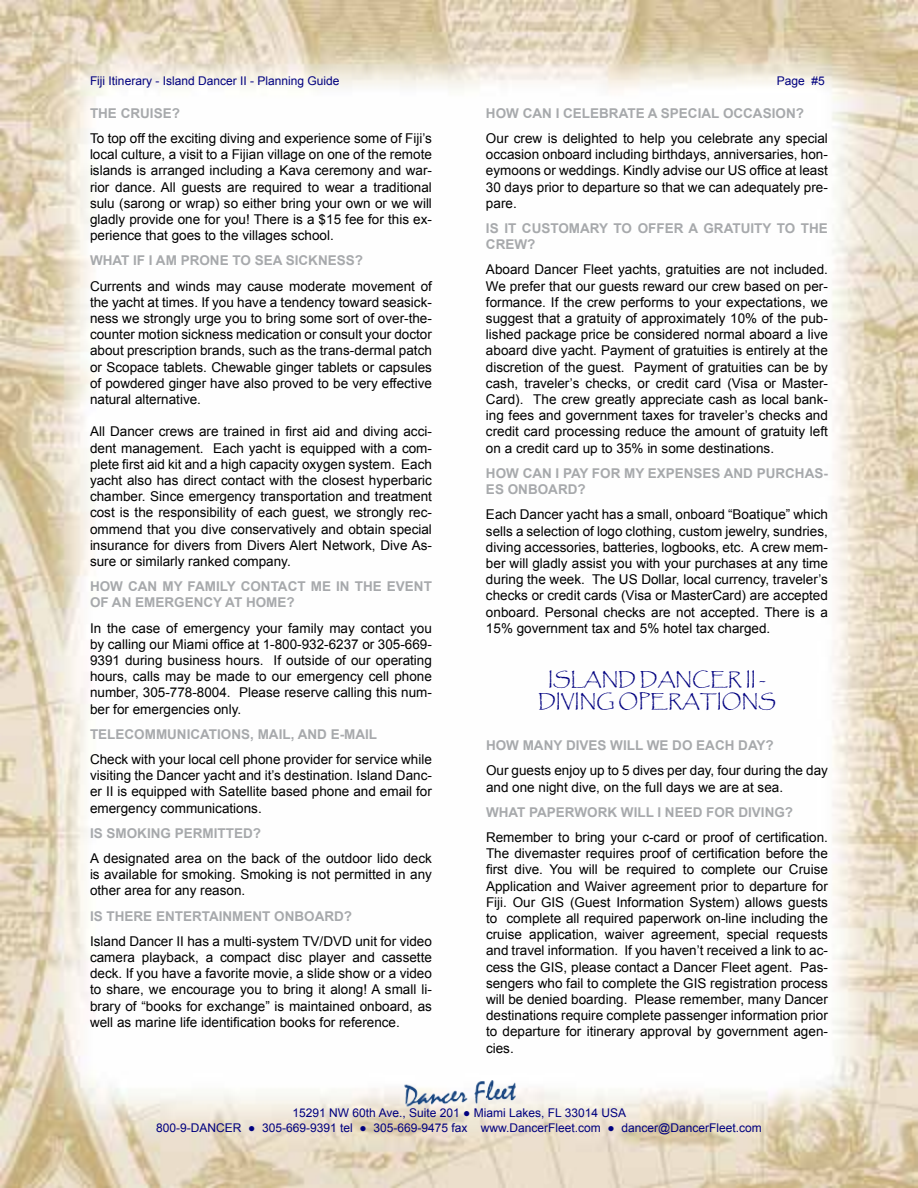
<style>
.page{position:relative;width:918px;height:1188px;background:#fff}
.page>*{position:absolute;margin:0;border:0;box-sizing:border-box;transform-origin:0 0}
.t1{font:18px/21.6px "Papyrus";color:#00007f;text-align:center}
.t2{font:13.5px/16.2px "Arial";color:#000;text-align:justify}
.t3{font:700 13.5px/16.2px "Arial";color:#a7a9ac}
.t4{font:12px/14.4px "Arial";color:#00007f;text-align:center}
</style>
<div class="page">
<img style="left:0;top:0;width:918px;height:1188px">
<img style="left:404px;top:1080px;width:112px;height:28px">
<p class="t4" style="left:90px;top:74px;width:251px">Fiji Itinerary - Island Dancer II - Planning Guide</p>
<p class="t4" style="left:777px;top:74px;width:50px">Page #5</p>
<p class="t3" style="left:90px;top:105px;width:92px">THE CRUISE?</p>
<p class="t2" style="left:90px;top:130px;width:343px">To top off the exciting diving and experience some of Fiji’s local culture, a visit to a Fijian village on one of the remote islands is arranged including a Kava ceremony and war&shy;rior dance. All guests are required to wear a traditional sulu (sarong or wrap) so either bring your own or we will gladly provide one for you! There is a $15 fee for this ex&shy;perience that goes to the villages school.</p>
<p class="t3" style="left:90px;top:253px;width:275px">WHAT IF I AM PRONE TO SEA SICKNESS?</p>
<p class="t2" style="left:90px;top:278px;width:343px">Currents and winds may cause moderate movement of the yacht at times. If you have a tendency toward seasick&shy;ness we strongly urge you to bring some sort of over-the&shy;counter motion sickness medication or consult your doctor about prescription brands, such as the trans-dermal patch or Scopace tablets. Chewable ginger tablets or capsules of powdered ginger have also proved to be very effective natural alternative.</p>
<p class="t2" style="left:90px;top:424px;width:344px">All Dancer crews are trained in first aid and diving acci&shy;dent management. Each yacht is equipped with a com&shy;plete first aid kit and a high capacity oxygen system. Each yacht also has direct contact with the closest hyperbaric chamber. Since emergency transportation and treatment cost is the responsibility of each guest, we strongly rec&shy;ommend that you dive conservatively and obtain special insurance for divers from Divers Alert Network, Dive As&shy;sure or similarly ranked company.</p>
<p class="t3" style="left:90px;top:579px;width:343px">HOW CAN MY FAMILY CONTACT ME IN THE EVENT<br>OF AN EMERGENCY AT HOME?</p>
<p class="t2" style="left:90px;top:620px;width:343px">In the case of emergency your family may contact you by calling our Miami office at 1-800-932-6237 or 305-669- 9391 during business hours. If outside of our operating hours, calls may be made to our emergency cell phone number, 305-778-8004. Please reserve calling this num&shy;ber for emergencies only.</p>
<p class="t3" style="left:90px;top:726px;width:289px">TELECOMMUNICATIONS, MAIL, AND E-MAIL</p>
<p class="t2" style="left:90px;top:751px;width:343px">Check with your local cell phone provider for service while visiting the Dancer yacht and it’s destination. Island Danc&shy;er II is equipped with Satellite based phone and email for emergency communications.</p>
<p class="t3" style="left:90px;top:825px;width:173px">IS SMOKING PERMITTED?</p>
<p class="t2" style="left:90px;top:850px;width:343px">A designated area on the back of the outdoor lido deck is available for smoking. Smoking is not permitted in any other area for any reason.</p>
<p class="t3" style="left:90px;top:908px;width:264px">IS THERE ENTERTAINMENT ONBOARD?</p>
<p class="t2" style="left:90px;top:933px;width:344px">Island Dancer II has a multi-system TV/DVD unit for video camera playback, a compact disc player and cassette deck. If you have a favorite movie, a slide show or a video to share, we encourage you to bring it along! A small li&shy;brary of “books for exchange” is maintained onboard, as well as marine life identification books for reference.</p>
<p class="t3" style="left:486px;top:105px;width:320px">HOW CAN I CELEBRATE A SPECIAL OCCASION?</p>
<p class="t2" style="left:486px;top:130px;width:343px">Our crew is delighted to help you celebrate any special occasion onboard including birthdays, anniversaries, hon&shy;eymoons or weddings. Kindly advise our US office at least 30 days prior to departure so that we can adequately pre&shy;pare.</p>
<p class="t3" style="left:486px;top:221px;width:343px">IS IT CUSTOMARY TO OFFER A GRATUITY TO THE<br>CREW?</p>
<p class="t2" style="left:486px;top:262px;width:344px">Aboard Dancer Fleet yachts, gratuities are not included.<br>We prefer that our guests reward our crew based on per&shy;formance. If the crew performs to your expectations, we suggest that a gratuity of approximately 10% of the pub&shy;lished package price be considered normal aboard a live aboard dive yacht. Payment of gratuities is entirely at the discretion of the guest. Payment of gratuities can be by cash, traveler’s checks, or credit card (Visa or Master-Card). The crew greatly appreciate cash as local bank&shy;ing fees and government taxes for traveler’s checks and credit card processing reduce the amount of gratuity left on a credit card up to 35% in some destinations.</p>
<p class="t3" style="left:486px;top:465px;width:343px">HOW CAN I PAY FOR MY EXPENSES AND PURCHAS-<br>ES ONBOARD?</p>
<p class="t2" style="left:486px;top:507px;width:344px">Each Dancer yacht has a small, onboard “Boatique” which sells a selection of logo clothing, custom jewelry, sundries, diving accessories, batteries, logbooks, etc. A crew mem&shy;ber will gladly assist you with your purchases at any time during the week. The US Dollar, local currency, traveler’s checks or credit cards (Visa or MasterCard) are accepted onboard. Personal checks are not accepted. There is a 15% government tax and 5% hotel tax charged.</p>
<h1 class="t1" style="left:538px;top:668px;width:239px">ISLAND DANCER II -<br>DIVING OPERATIONS</h1>
<p class="t3" style="left:486px;top:738px;width:289px">HOW MANY DIVES WILL WE DO EACH DAY?</p>
<p class="t2" style="left:486px;top:763px;width:343px">Our guests enjoy up to 5 dives per day, four during the day and one night dive, on the full days we are at sea.</p>
<p class="t3" style="left:486px;top:804px;width:309px">WHAT PAPERWORK WILL I NEED FOR DIVING?</p>
<p class="t2" style="left:486px;top:829px;width:344px">Remember to bring your c-card or proof of certification.<br>The divemaster requires proof of certification before the first dive. You will be required to complete our Cruise Application and Waiver agreement prior to departure for Fiji. Our GIS (Guest Information System) allows guests to complete all required paperwork on-line including the cruise application, waiver agreement, special requests and travel information. If you haven’t received a link to ac&shy;cess the GIS, please contact a Dancer Fleet agent. Pas&shy;sengers who fail to complete the GIS registration process will be denied boarding. Please remember, many Dancer destinations require complete passenger information prior to departure for itinerary approval by government agen&shy;cies.</p>
<p class="t4" style="left:156px;top:1106px;width:607px">15291 NW 60th Ave., Suite 201 ● Miami Lakes, FL 33014 USA<br>800-9-DANCER ● 305-669-9391 tel ● 305-669-9475 fax www.DancerFleet.com ● dancer@DancerFleet.com</p>
</div>
